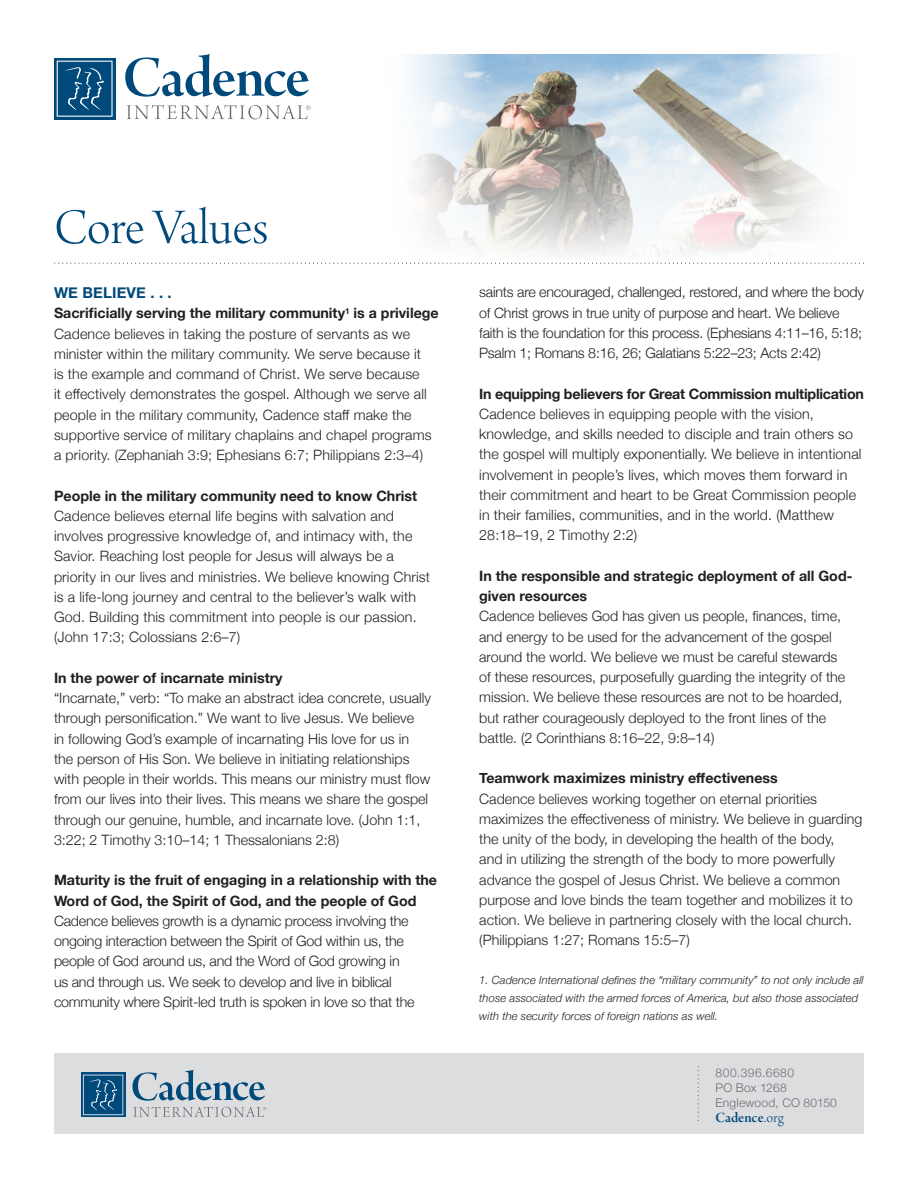
<style>
.page{position:relative;width:918px;height:1188px;background:#fff}
.page>*{position:absolute;margin:0;border:0;box-sizing:border-box;transform-origin:0 0}
.t1{font:52.5px "Arno Pro Light Display";color:#00497b}
.t2{font:700 15px "Helvetica Neue";letter-spacing:.01em;color:#00497b}
.t3{font:15px "Arno Pro Smbd Display";color:#00497b}
.body{font:300 14.25px/20.2px "Helvetica Neue";color:#231f20}
.t4{font:700 14.25px/20.2px "Helvetica Neue";color:#231f20}
.Newsletter_Footer_Co{font:300 12px/15px "Helvetica Neue";letter-spacing:.025em;color:#6c6d70}
.Newsletter_Footer_Co-2{font:300 12px "Helvetica Neue";letter-spacing:.05em;color:#6c6d70}
.body-2{font:italic 300 11.25px/18px "Helvetica Neue";letter-spacing:.005em;color:#231f20}
.s1{font-family:"Arno Pro Light Display"}
</style>
<div class="page">
<div style="left:54px;top:1053px;width:810px;height:81px;background:#dcdddf"></div>
<svg style="left:132px;top:1070px;width:133px;height:31px"></svg>
<svg style="left:133px;top:1107px;width:133px;height:10px"></svg>
<svg style="left:81px;top:1073px;width:44px;height:44px"></svg>
<svg style="left:83px;top:1075px;width:40px;height:40px;background:#21608c"></svg>
<svg style="left:698px;top:1066px;width:1px;height:55px"></svg>
<img style="left:378px;top:54px;width:486px;height:209px">
<svg style="left:125px;top:54px;width:184px;height:43px"></svg>
<svg style="left:126px;top:105px;width:184px;height:14px"></svg>
<svg style="left:54px;top:58px;width:61px;height:61px"></svg>
<svg style="left:57px;top:61px;width:56px;height:56px;background:#22618c"></svg>
<svg style="left:54px;top:263px;width:810px;height:1px"></svg>
<p class="t1" style="left:54px;top:199px;width:216px">Core Values</p>
<h1 class="t2" style="left:54px;top:281px;width:119px">WE BELIEVE . . .</h1>
<h2 class="t4" style="left:54px;top:304px;width:386px">Sacrificially serving the military community<sup>1</sup> is a privilege</h2>
<p class="body" style="left:54px;top:322px;width:379px">Cadence believes in taking the posture of servants as we minister within the military community. We serve because it is the example and command of Christ. We serve because<br>it effectively demonstrates the gospel. Although we serve all people in the military community, Cadence staff make the supportive service of military chaplains and chapel programs a priority. (Zephaniah 3:9; Ephesians 6:7; Philippians 2:3–4)</p>
<h2 class="t4" style="left:54px;top:486px;width:365px">People in the military community need to know Christ</h2>
<p class="body" style="left:54px;top:505px;width:378px">Cadence believes eternal life begins with salvation and involves progressive knowledge of, and intimacy with, the Savior. Reaching lost people for Jesus will always be a priority in our lives and ministries. We believe knowing Christ is a life-long journey and central to the believer’s walk with God. Building this commitment into people is our passion. (John 17:3; Colossians 2:6–7)</p>
<h2 class="t4" style="left:54px;top:668px;width:230px">In the power of incarnate ministry</h2>
<p class="body" style="left:54px;top:687px;width:378px">“Incarnate,” verb: “To make an abstract idea concrete, usually through personification.” We want to live Jesus. We believe<br>in following God’s example of incarnating His love for us in the person of His Son. We believe in initiating relationships with people in their worlds. This means our ministry must flow from our lives into their lives. This means we share the gospel through our genuine, humble, and incarnate love. (John 1:1, 3:22; 2 Timothy 3:10–14; 1 Thessalonians 2:8)</p>
<h2 class="t4" style="left:54px;top:871px;width:385px">Maturity is the fruit of engaging in a relationship with the<br>Word of God, the Spirit of God, and the people of God</h2>
<p class="body" style="left:54px;top:910px;width:362px">Cadence believes growth is a dynamic process involving the ongoing interaction between the Spirit of God within us, the people of God around us, and the Word of God growing in us and through us. We seek to develop and live in biblical community where Spirit-led truth is spoken in love so that the</p>
<p class="body" style="left:479px;top:281px;width:386px">saints are encouraged, challenged, restored, and where the body of Christ grows in true unity of purpose and heart. We believe faith is the foundation for this process. (Ephesians 4:11–16, 5:18; Psalm 1; Romans 8:16, 26; Galatians 5:22–23; Acts 2:42)</p>
<h2 class="t4" style="left:479px;top:384px;width:386px">In equipping believers for Great Commission multiplication</h2>
<p class="body" style="left:479px;top:403px;width:384px">Cadence believes in equipping people with the vision, knowledge, and skills needed to disciple and train others so the gospel will multiply exponentially. We believe in intentional involvement in people’s lives, which moves them forward in their commitment and heart to be Great Commission people in their families, communities, and in the world. (Matthew 28:18–19, 2 Timothy 2:2)</p>
<h2 class="t4" style="left:479px;top:566px;width:375px">In the responsible and strategic deployment of all God&shy;given resources</h2>
<p class="body" style="left:479px;top:605px;width:368px">Cadence believes God has given us people, finances, time, and energy to be used for the advancement of the gospel around the world. We believe we must be careful stewards of these resources, purposefully guarding the integrity of the mission. We believe these resources are not to be hoarded, but rather courageously deployed to the front lines of the battle. (2 Corinthians 8:16–22, 9:8–14)</p>
<h2 class="t4" style="left:479px;top:768px;width:300px">Teamwork maximizes ministry effectiveness</h2>
<p class="body" style="left:479px;top:787px;width:385px">Cadence believes working together on eternal priorities maximizes the effectiveness of ministry. We believe in guarding the unity of the body, in developing the health of the body,<br>and in utilizing the strength of the body to more powerfully advance the gospel of Jesus Christ. We believe a common purpose and love binds the team together and mobilizes it to action. We believe in partnering closely with the local church. (Philippians 1:27; Romans 15:5–7)</p>
<p class="body-2" style="left:479px;top:970px;width:386px">1. Cadence International defines the “military community” to not only include all those associated with the armed forces of America, but also those associated with the security forces of foreign nations as well.</p>
<p class="Newsletter_Footer_Co-2" style="left:715px;top:1063px;width:80px">800.396.6680</p>
<p class="Newsletter_Footer_Co" style="left:715px;top:1079px;width:123px">PO Box 1268<br>Englewood, CO 80150</p>
<p class="t3" style="left:715px;top:1109px;width:70px">Cadence<span class="s1">.org</span></p>
</div>
